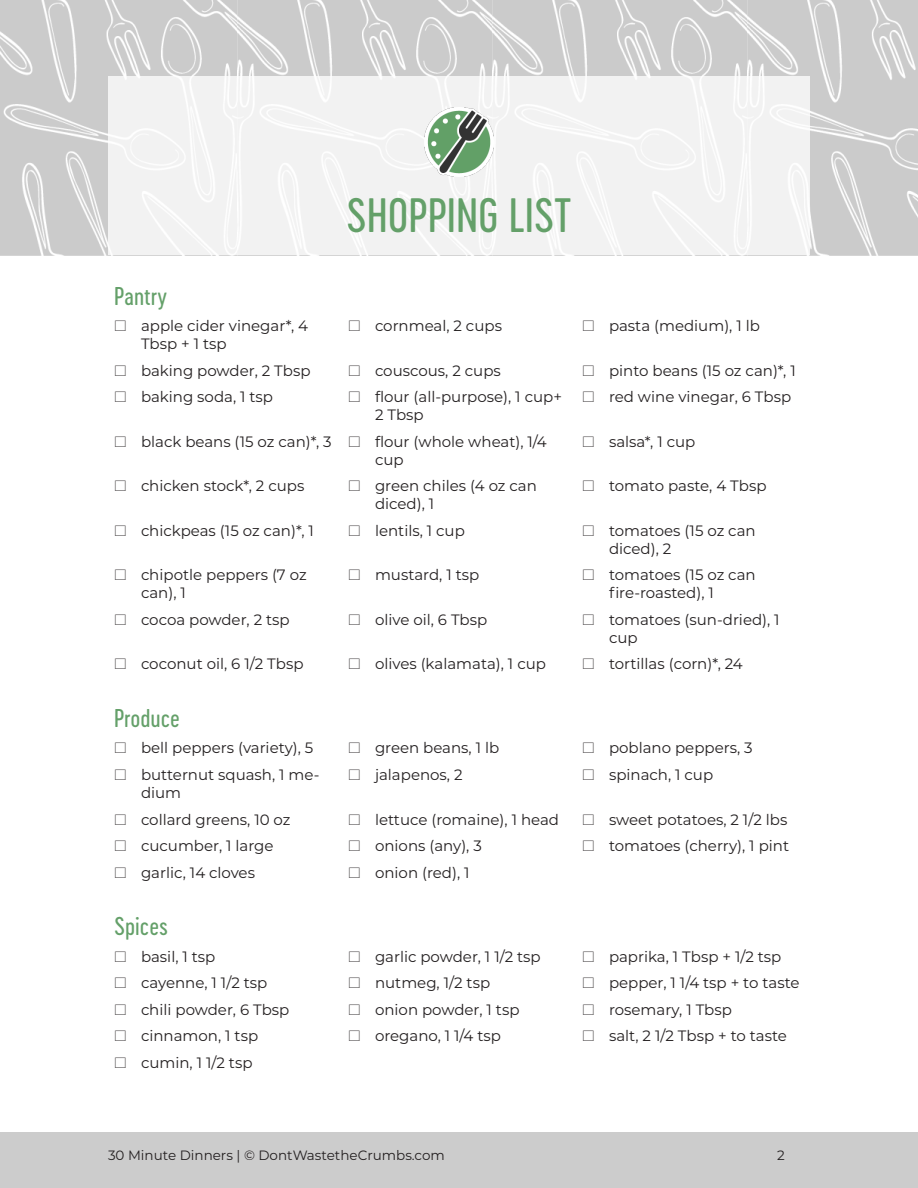
<style>
.page{position:relative;width:918px;height:1188px;background:#fff}
.page>*{position:absolute;margin:0;border:0;box-sizing:border-box;transform-origin:0 0}
.Body_Copy{font:45px "Cervo Neue Regular Neue";color:#64a069}
.Chart_Heading_2{font:24px "Cervo Neue Regular Neue";color:#64a069}
.t1{font:15px/18px "Montserrat";color:#231f20}
.t2{font:13.5px "Montserrat";color:#231f20}
</style>
<div class="page">
<div style="left:0;top:1133px;width:918px;height:55px;background:#ccc"></div>
<img style="left:0;top:0;width:918px;height:255px">
<div style="left:108px;top:77px;width:702px;height:178px;background:#f2f2f2"></div>
<img style="left:425px;top:108px;width:68px;height:68px">
<p class="Body_Copy" style="left:346px;top:185px;width:227px">SHOPPING LIST</p>
<p class="Chart_Heading_2" style="left:114px;top:280px;width:54px">Pantry</p>
<p class="t1" style="left:141px;top:316px;width:169px">apple cider vinegar*, 4<br>Tbsp + 1 tsp</p>
<p class="t1" style="left:375px;top:316px;width:129px">cornmeal, 2 cups</p>
<p class="t1" style="left:609px;top:316px;width:152px">pasta (medium), 1 lb</p>
<p class="t1" style="left:141px;top:361px;width:171px">baking powder, 2 Tbsp</p>
<p class="t1" style="left:375px;top:361px;width:127px">couscous, 2 cups</p>
<p class="t1" style="left:609px;top:361px;width:188px">pinto beans (15 oz can)*, 1</p>
<p class="t1" style="left:141px;top:387px;width:134px">baking soda, 1 tsp</p>
<p class="t1" style="left:375px;top:387px;width:189px">flour (all-purpose), 1 cup+<br>2 Tbsp</p>
<p class="t1" style="left:609px;top:387px;width:184px">red wine vinegar, 6 Tbsp</p>
<p class="t1" style="left:141px;top:432px;width:192px">black beans (15 oz can)*, 3</p>
<p class="t1" style="left:375px;top:432px;width:173px">flour (whole wheat), 1/4 cup</p>
<p class="t1" style="left:609px;top:432px;width:88px">salsa*, 1 cup</p>
<p class="t1" style="left:141px;top:476px;width:165px">chicken stock*, 2 cups</p>
<p class="t1" style="left:375px;top:476px;width:163px">green chiles (4 oz can diced), 1</p>
<p class="t1" style="left:609px;top:476px;width:159px">tomato paste, 4 Tbsp</p>
<p class="t1" style="left:141px;top:521px;width:174px">chickpeas (15 oz can)*, 1</p>
<p class="t1" style="left:375px;top:521px;width:91px">lentils, 1 cup</p>
<p class="t1" style="left:609px;top:521px;width:148px">tomatoes (15 oz can diced), 2</p>
<p class="t1" style="left:141px;top:565px;width:167px">chipotle peppers (7 oz can), 1</p>
<p class="t1" style="left:375px;top:565px;width:106px">mustard, 1 tsp</p>
<p class="t1" style="left:609px;top:565px;width:148px">tomatoes (15 oz can fire-roasted), 1</p>
<p class="t1" style="left:141px;top:610px;width:150px">cocoa powder, 2 tsp</p>
<p class="t1" style="left:375px;top:610px;width:114px">olive oil, 6 Tbsp</p>
<p class="t1" style="left:609px;top:610px;width:172px">tomatoes (sun-dried), 1 cup</p>
<p class="t1" style="left:141px;top:654px;width:164px">coconut oil, 6 1/2 Tbsp</p>
<p class="t1" style="left:375px;top:654px;width:173px">olives (kalamata), 1 cup</p>
<p class="t1" style="left:609px;top:654px;width:135px">tortillas (corn)*, 24</p>
<p class="Chart_Heading_2" style="left:114px;top:702px;width:68px">Produce</p>
<p class="t1" style="left:141px;top:739px;width:174px">bell peppers (variety), 5</p>
<p class="t1" style="left:375px;top:739px;width:126px">green beans, 1 lb</p>
<p class="t1" style="left:609px;top:739px;width:145px">poblano peppers, 3</p>
<p class="t1" style="left:141px;top:765px;width:180px">butternut squash, 1 me&shy;dium</p>
<p class="t1" style="left:375px;top:765px;width:89px">jalapenos, 2</p>
<p class="t1" style="left:609px;top:765px;width:106px">spinach, 1 cup</p>
<p class="t1" style="left:141px;top:810px;width:151px">collard greens, 10 oz</p>
<p class="t1" style="left:375px;top:810px;width:186px">lettuce (romaine), 1 head</p>
<p class="t1" style="left:609px;top:810px;width:180px">sweet potatoes, 2 1/2 lbs</p>
<p class="t1" style="left:141px;top:836px;width:134px">cucumber, 1 large</p>
<p class="t1" style="left:375px;top:836px;width:108px">onions (any), 3</p>
<p class="t1" style="left:609px;top:836px;width:182px">tomatoes (cherry), 1 pint</p>
<p class="t1" style="left:141px;top:863px;width:116px">garlic, 14 cloves</p>
<p class="t1" style="left:375px;top:863px;width:96px">onion (red), 1</p>
<p class="Chart_Heading_2" style="left:114px;top:911px;width:56px">Spices</p>
<p class="t1" style="left:141px;top:947px;width:76px">basil, 1 tsp</p>
<p class="t1" style="left:375px;top:947px;width:167px">garlic powder, 1 1/2 tsp</p>
<p class="t1" style="left:609px;top:947px;width:174px">paprika, 1 Tbsp + 1/2 tsp</p>
<p class="t1" style="left:141px;top:973px;width:128px">cayenne, 1 1/2 tsp</p>
<p class="t1" style="left:375px;top:973px;width:117px">nutmeg, 1/2 tsp</p>
<p class="t1" style="left:609px;top:973px;width:192px">pepper, 1 1/4 tsp + to taste</p>
<p class="t1" style="left:141px;top:1000px;width:150px">chili powder, 6 Tbsp</p>
<p class="t1" style="left:375px;top:1000px;width:146px">onion powder, 1 tsp</p>
<p class="t1" style="left:609px;top:1000px;width:124px">rosemary, 1 Tbsp</p>
<p class="t1" style="left:141px;top:1027px;width:119px">cinnamon, 1 tsp</p>
<p class="t1" style="left:375px;top:1027px;width:128px">oregano, 1 1/4 tsp</p>
<p class="t1" style="left:609px;top:1027px;width:179px">salt, 2 1/2 Tbsp + to taste</p>
<p class="t1" style="left:141px;top:1053px;width:113px">cumin, 1 1/2 tsp</p>
<p class="t2" style="left:108px;top:1146px;width:338px">30 Minute Dinners | © DontWastetheCrumbs.com</p>
<p class="t2" style="left:777px;top:1146px;width:9px">2</p>
</div>
